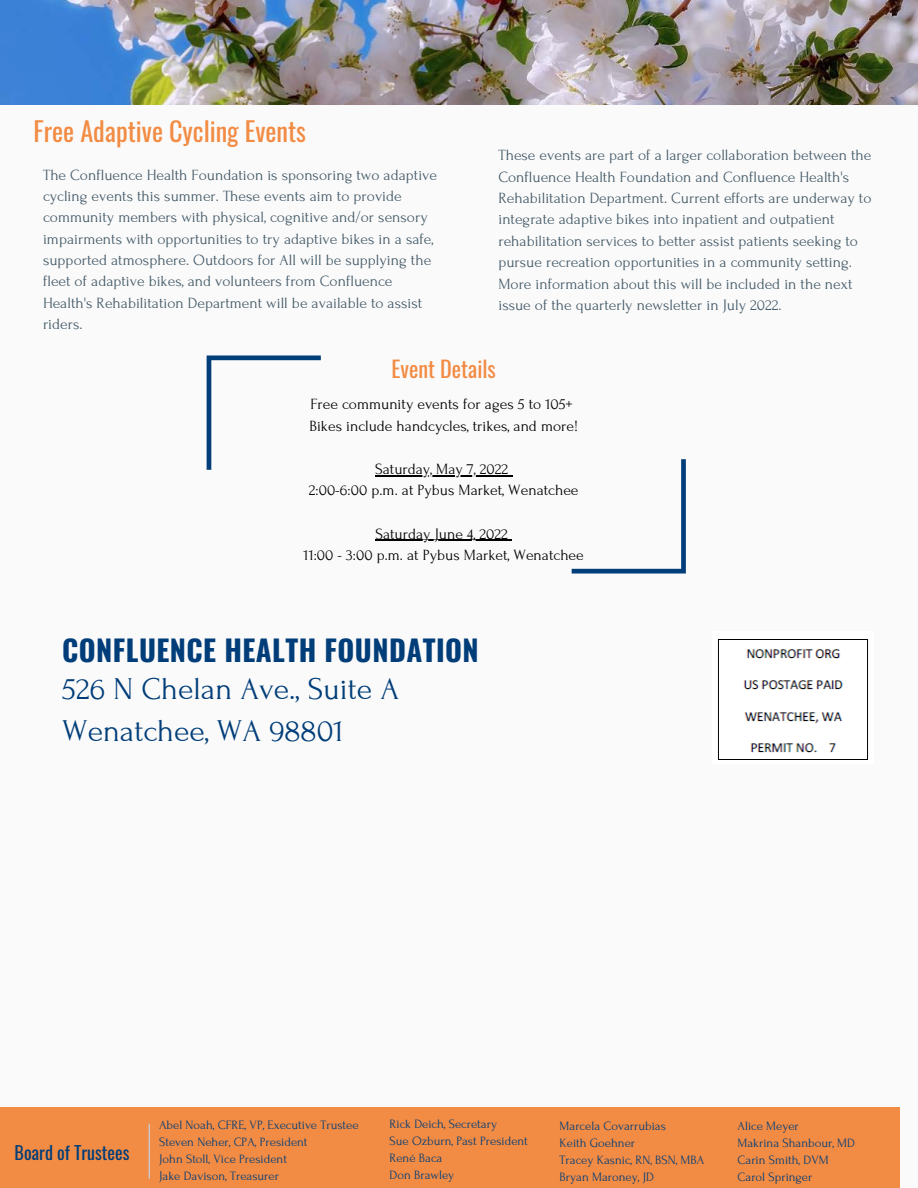
<style>
.page{position:relative;width:918px;height:1188px;background:#fafafa}
.page>*{position:absolute;margin:0;border:0;box-sizing:border-box;transform-origin:0 0}
.t1{font:31.65px "Forum";color:#003d79}
.t2{font:700 28.95px "Oswald";letter-spacing:.015em;color:#003d79}
.t3{font:26.25px "Oswald";color:#f28b43}
.t4{font:22.2px "Oswald";color:#f28b43}
.t5{font:18px "Oswald";color:#003d79}
.t6{font:15.6px/21.3px "Forum";color:#435967}
.t7{font:15.6px "Forum";color:#000}
.t8{font:12.75px "Forum";color:#003d79}
</style>
<div class="page">
<div style="left:0;top:1107px;width:900px;height:81px;background:#f28b43"></div>
<img style="left:0;top:0;width:918px;height:105px">
<svg style="left:207px;top:355px;width:114px;height:115px"></svg>
<svg style="left:572px;top:459px;width:114px;height:115px"></svg>
<img style="left:718px;top:639px;width:150px;height:121px">
<hr style="left:375px;top:475px;width:133px;height:1px;background:#000">
<hr style="left:375px;top:540px;width:133px;height:1px;background:#000">
<hr style="left:149px;top:1124px;width:1px;height:55px;background:#bdd8f1">
<p class="t3" style="left:34px;top:111px;width:274px">Free Adaptive Cycling Events</p>
<p class="t6" style="left:43px;top:164px;width:396px">The Confluence Health Foundation is sponsoring two adaptive cycling events this summer. These events aim to provide community members with physical, cognitive and/or sensory impairments with opportunities to try adaptive bikes in a safe, supported atmosphere. Outdoors for All will be supplying the fleet of adaptive bikes, and volunteers from Confluence Health's Rehabilitation Department will be available to assist riders.</p>
<p class="t6" style="left:498px;top:145px;width:375px">These events are part of a larger collaboration between the Confluence Health Foundation and Confluence Health's Rehabilitation Department. Current efforts are underway to integrate adaptive bikes into inpatient and outpatient rehabilitation services to better assist patients seeking to pursue recreation opportunities in a community setting.<br>More information about this will be included in the next issue of the quarterly newsletter in July 2022.</p>
<p class="t4" style="left:391px;top:352px;width:106px">Event Details</p>
<p class="t7" style="left:310px;top:396px;width:264px">Free community events for ages 5 to 105+</p>
<p class="t7" style="left:309px;top:417px;width:270px">Bikes include handcycles, trikes, and more!</p>
<p class="t7" style="left:375px;top:460px;width:135px">Saturday, May 7, 2022</p>
<p class="t7" style="left:309px;top:482px;width:271px">2:00-6:00 p.m. at Pybus Market, Wenatchee</p>
<p class="t7" style="left:375px;top:525px;width:134px">Saturday June 4, 2022</p>
<p class="t7" style="left:304px;top:547px;width:282px">11:00 - 3:00 p.m. at Pybus Market, Wenatchee</p>
<p class="t2" style="left:62px;top:628px;width:418px">CONFLUENCE HEALTH FOUNDATION</p>
<p class="t1" style="left:62px;top:672px;width:338px">526 N Chelan Ave., Suite A</p>
<p class="t1" style="left:62px;top:714px;width:283px">Wenatchee, WA 98801</p>
<p class="t5" style="left:15px;top:1139px;width:116px">Board of Trustees</p>
<p class="t8" style="left:159px;top:1118px;width:201px">Abel Noah, CFRE, VP, Executive Trustee</p>
<p class="t8" style="left:159px;top:1135px;width:150px">Steven Neher, CPA, President</p>
<p class="t8" style="left:159px;top:1152px;width:129px">John Stoll, Vice President</p>
<p class="t8" style="left:159px;top:1169px;width:121px">Jake Davison, Treasurer</p>
<p class="t8" style="left:390px;top:1117px;width:109px">Rick Deich, Secretary</p>
<p class="t8" style="left:390px;top:1134px;width:140px">Sue Ozburn, Past President</p>
<p class="t8" style="left:390px;top:1151px;width:54px">René Baca</p>
<p class="t8" style="left:390px;top:1168px;width:66px">Don Brawley</p>
<p class="t8" style="left:560px;top:1119px;width:108px">Marcela Covarrubias</p>
<p class="t8" style="left:560px;top:1136px;width:77px">Keith Goehner</p>
<p class="t8" style="left:560px;top:1153px;width:146px">Tracey Kasnic, RN, BSN, MBA</p>
<p class="t8" style="left:560px;top:1170px;width:96px">Bryan Maroney, JD</p>
<p class="t8" style="left:738px;top:1119px;width:63px">Alice Meyer</p>
<p class="t8" style="left:738px;top:1136px;width:119px">Makrina Shanbour, MD</p>
<p class="t8" style="left:738px;top:1153px;width:93px">Carin Smith, DVM</p>
<p class="t8" style="left:738px;top:1170px;width:76px">Carol Springer</p>
</div>
